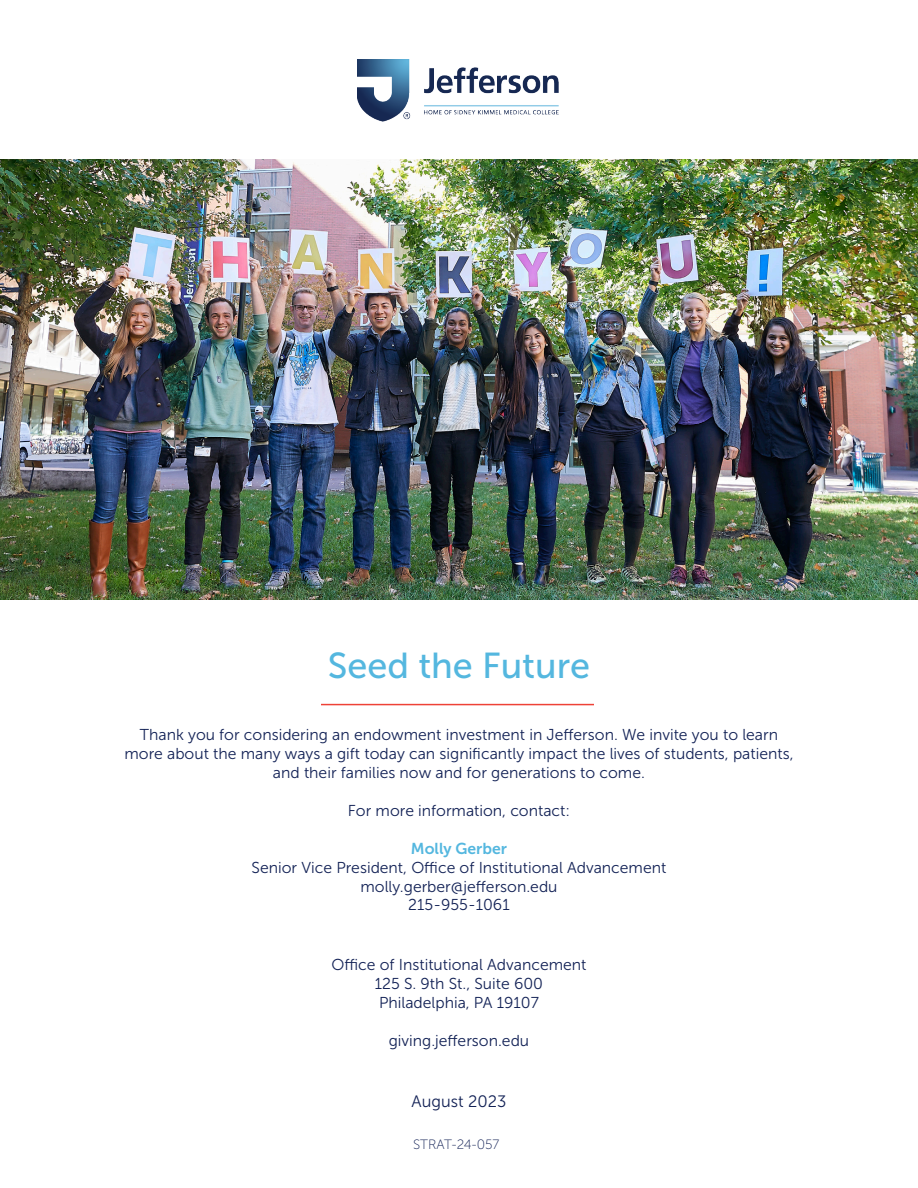
<style>
.page{position:relative;width:918px;height:1188px;background:#fff}
.page>*{position:absolute;margin:0;border:0;box-sizing:border-box;transform-origin:0 0}
.t1{font:36px "Museo Sans 500";color:#54b7df}
.t2{font:16.5px "Museo Sans 300";color:#132256}
.t3{font:15.75px/18.9px "Museo Sans 300";color:#132256;text-align:center}
.t4{font:15.75px "Museo Sans 700";color:#54b7df}
.t5{font:13.5px "Museo Sans 100";color:#132256}
</style>
<div class="page">
<hr style="left:321px;top:704px;width:273px;height:1px;background:#ee4237">
<img style="left:0;top:159px;width:918px;height:441px">
<img style="left:357px;top:59px;width:202px;height:62px">
<p class="t1" style="left:328px;top:646px;width:264px">Seed the Future</p>
<p class="t3" style="left:124px;top:726px;width:671px">Thank you for considering an endowment investment in Jefferson. We invite you to learn more about the many ways a gift today can significantly impact the lives of students, patients, and their families now and for generations to come.</p>
<p class="t3" style="left:348px;top:801px;width:224px">For more information, contact:</p>
<p class="t4" style="left:411px;top:840px;width:98px">Molly Gerber</p>
<p class="t3" style="left:252px;top:858px;width:416px">Senior Vice President, Office of Institutional Advancement</p>
<p class="t3" style="left:360px;top:877px;width:199px">molly.gerber@jefferson.edu</p>
<p class="t3" style="left:408px;top:896px;width:103px">215-955-1061</p>
<p class="t3" style="left:331px;top:956px;width:257px">Office of Institutional Advancement</p>
<p class="t3" style="left:375px;top:974px;width:170px">125 S. 9th St., Suite 600</p>
<p class="t3" style="left:379px;top:993px;width:161px">Philadelphia, PA 19107</p>
<p class="t3" style="left:389px;top:1031px;width:142px">giving.jefferson.edu</p>
<p class="t2" style="left:412px;top:1093px;width:96px">August 2023</p>
<p class="t5" style="left:413px;top:1137px;width:88px">STRAT-24-057</p>
</div>
